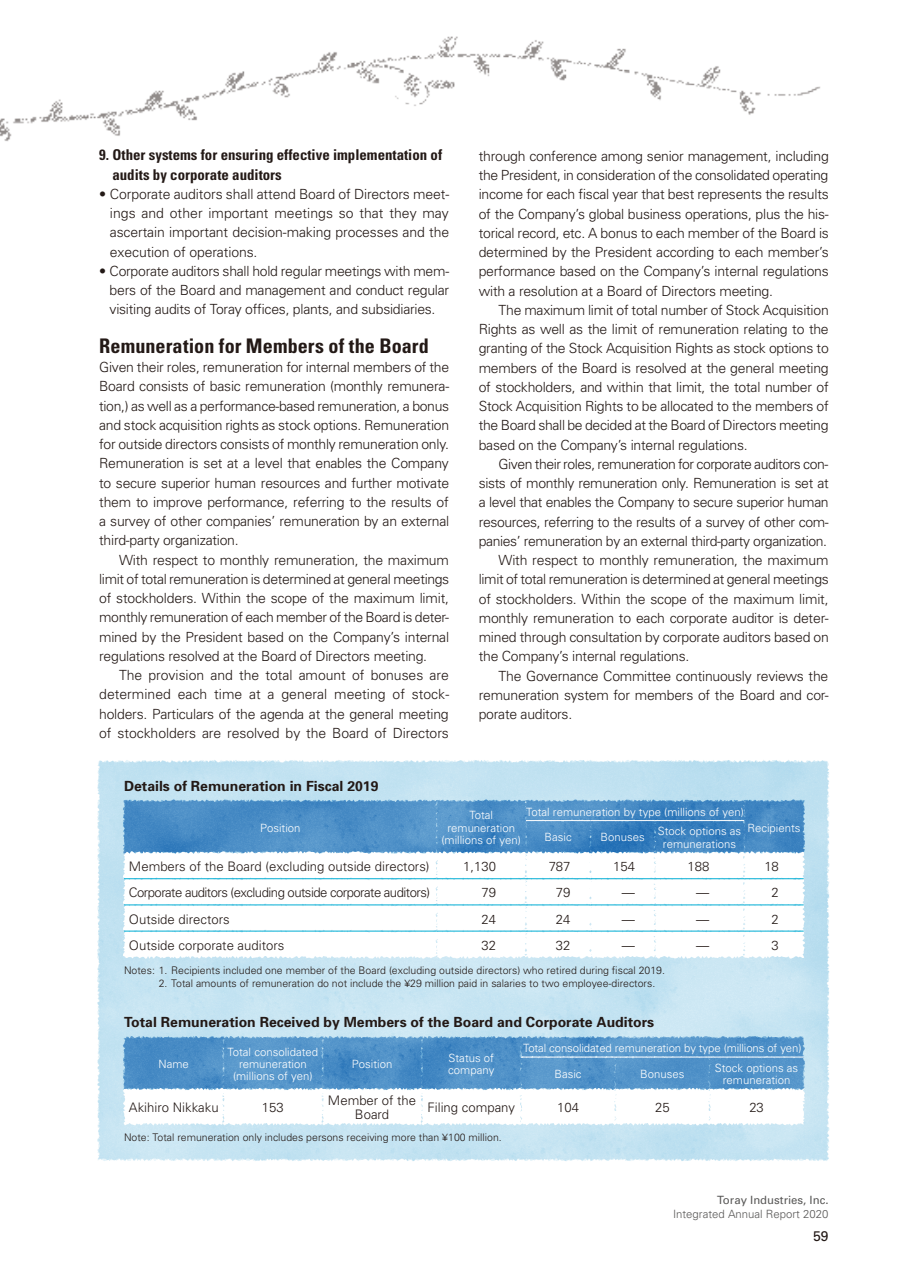
<style>
.page{position:relative;width:903px;height:1275px;background:#fff}
.page>*{position:absolute;margin:0;border:0;box-sizing:border-box;transform-origin:0 0}
.t1{font:700 condensed 20.12px "Univers";letter-spacing:.005em;color:#231916}
.t2{font:700 condensed 14.88px/19.2px "Univers";color:#231916}
.t3{font:300 14px/19.2px "Univers";letter-spacing:-.02em;color:#231916;text-align:justify}
.t4{font:700 14px "Univers";color:#231916}
.t5{font:14px "Univers";color:#231916}
.t6{font:300 13.12px/14px "Univers";color:#231916;text-align:center}
.t7{font:300 13.12px "Univers";letter-spacing:-.04em;color:#231916}
.t8{font:300 11.38px/12.2px "Univers";color:#fff;text-align:center}
.t9{font:300 11.38px "Univers";color:#595857}
.t10{font:11.38px "Univers";color:#595857}
.t11{font:300 10.5px "Univers";color:#231916}
</style>
<div class="page">
<svg style="left:97px;top:760px;width:732px;height:401px;fill:#c4e4f2"></svg>
<svg style="left:123px;top:799px;width:682px;height:52px"></svg>
<svg style="left:123px;top:851px;width:682px;height:108px"></svg>
<svg style="left:123px;top:1036px;width:682px;height:89px"></svg>
<img style="left:0;top:36px;width:821px;height:106px">
<hr style="left:526px;top:820px;width:64px;height:1px;background:#fff">
<hr style="left:590px;top:820px;width:65px;height:1px;background:#fff">
<hr style="left:655px;top:820px;width:89px;height:1px;background:#fff">
<hr style="left:124px;top:878px;width:313px;height:1px;background:#00add4">
<hr style="left:437px;top:878px;width:89px;height:1px;background:#00add4">
<hr style="left:526px;top:878px;width:64px;height:1px;background:#00add4">
<hr style="left:590px;top:878px;width:65px;height:1px;background:#00add4">
<hr style="left:655px;top:878px;width:89px;height:1px;background:#00add4">
<hr style="left:744px;top:878px;width:60px;height:1px;background:#00add4">
<hr style="left:124px;top:905px;width:313px;height:1px;background:#00add4">
<hr style="left:437px;top:905px;width:89px;height:1px;background:#00add4">
<hr style="left:526px;top:905px;width:64px;height:1px;background:#00add4">
<hr style="left:590px;top:905px;width:65px;height:1px;background:#00add4">
<hr style="left:655px;top:905px;width:89px;height:1px;background:#00add4">
<hr style="left:744px;top:905px;width:60px;height:1px;background:#00add4">
<hr style="left:124px;top:931px;width:313px;height:1px;background:#00add4">
<hr style="left:437px;top:931px;width:89px;height:1px;background:#00add4">
<hr style="left:526px;top:931px;width:64px;height:1px;background:#00add4">
<hr style="left:590px;top:931px;width:65px;height:1px;background:#00add4">
<hr style="left:655px;top:931px;width:89px;height:1px;background:#00add4">
<hr style="left:744px;top:931px;width:60px;height:1px;background:#00add4">
<hr style="left:521px;top:1057px;width:94px;height:1px;background:#fff">
<hr style="left:615px;top:1057px;width:94px;height:1px;background:#fff">
<hr style="left:709px;top:1057px;width:95px;height:1px;background:#fff">
<p class="t2" style="left:112px;top:145px;width:331px;text-indent:-13px">9. Other systems for ensuring effective implementation of audits by corporate auditors</p>
<p class="t3" style="left:110px;top:184px;width:341px;text-indent:-11px">• Corporate auditors shall attend Board of Directors meet&shy;ings and other important meetings so that they may ascertain important decision-making processes and the execution of operations.</p>
<p class="t3" style="left:110px;top:261px;width:341px;text-indent:-10px">• Corporate auditors shall hold regular meetings with mem&shy;bers of the Board and management and conduct regular visiting audits of Toray offices, plants, and subsidiaries.</p>
<h1 class="t1" style="left:99px;top:333px;width:331px">Remuneration for Members of the Board</h1>
<p class="t3" style="left:99px;top:358px;width:352px">Given their roles, remuneration for internal members of the Board consists of basic remuneration (monthly remunera&shy;tion,) as well as a performance-based remuneration, a bonus and stock acquisition rights as stock options. Remuneration for outside directors consists of monthly remuneration only.<br>Remuneration is set at a level that enables the Company to secure superior human resources and further motivate them to improve performance, referring to the results of a survey of other companies’ remuneration by an external third-party organization.</p>
<p class="t3" style="left:99px;top:550px;width:351px;text-indent:20px">With respect to monthly remuneration, the maximum limit of total remuneration is determined at general meetings of stockholders. Within the scope of the maximum limit, monthly remuneration of each member of the Board is deter&shy;mined by the President based on the Company’s internal regulations resolved at the Board of Directors meeting.</p>
<p class="t3" style="left:99px;top:666px;width:351px;text-indent:20px">The provision and the total amount of bonuses are determined each time at a general meeting of stock&shy;holders. Particulars of the agenda at the general meeting of stockholders are resolved by the Board of Directors</p>
<p class="t3" style="left:479px;top:146px;width:352px">through conference among senior management, including the President, in consideration of the consolidated operating income for each fiscal year that best represents the results of the Company’s global business operations, plus the his&shy;torical record, etc. A bonus to each member of the Board is determined by the President according to each member’s performance based on the Company’s internal regulations with a resolution at a Board of Directors meeting.</p>
<p class="t3" style="left:479px;top:300px;width:351px;text-indent:20px">The maximum limit of total number of Stock Acquisition Rights as well as the limit of remuneration relating to the granting of the Stock Acquisition Rights as stock options to members of the Board is resolved at the general meeting of stockholders, and within that limit, the total number of Stock Acquisition Rights to be allocated to the members of the Board shall be decided at the Board of Directors meeting based on the Company’s internal regulations.</p>
<p class="t3" style="left:499px;top:454px;width:331px">Given their roles, remuneration for corporate auditors con-</p>
<p class="t3" style="left:479px;top:474px;width:351px">sists of monthly remuneration only. Remuneration is set at</p>
<p class="t3" style="left:479px;top:493px;width:351px">a level that enables the Company to secure superior human</p>
<p class="t3" style="left:479px;top:512px;width:352px">resources, referring to the results of a survey of other com-</p>
<p class="t3" style="left:479px;top:531px;width:350px">panies’ remuneration by an external third-party organization.</p>
<p class="t3" style="left:499px;top:551px;width:331px">With respect to monthly remuneration, the maximum</p>
<p class="t3" style="left:479px;top:570px;width:351px">limit of total remuneration is determined at general meetings</p>
<p class="t3" style="left:479px;top:589px;width:351px">of stockholders. Within the scope of the maximum limit,</p>
<p class="t3" style="left:479px;top:608px;width:351px">monthly remuneration to each corporate auditor is deter-</p>
<p class="t3" style="left:479px;top:628px;width:352px">mined through consultation by corporate auditors based on</p>
<p class="t3" style="left:479px;top:647px;width:212px">the Company’s internal regulations.</p>
<p class="t3" style="left:499px;top:666px;width:331px">The Governance Committee continuously reviews the</p>
<p class="t3" style="left:479px;top:685px;width:351px">remuneration system for members of the Board and cor-</p>
<p class="t3" style="left:479px;top:705px;width:95px">porate auditors.</p>
<p class="t4" style="left:124px;top:777px;width:256px">Details of Remuneration in Fiscal 2019</p>
<p class="t8" style="left:260px;top:821px;width:42px">Position</p>
<p class="t8" style="left:441px;top:809px;width:81px">Total remuneration (millions of yen)</p>
<p class="t8" style="left:526px;top:805px;width:219px">Total remuneration by type (millions of yen)</p>
<p class="t8" style="left:747px;top:821px;width:55px">Recipients</p>
<p class="t8" style="left:544px;top:831px;width:29px">Basic</p>
<p class="t8" style="left:600px;top:831px;width:46px">Bonuses</p>
<p class="t8" style="left:658px;top:825px;width:85px">Stock options as remunerations</p>
<p class="t6" style="left:129px;top:860px;width:302px">Members of the Board (excluding outside directors)</p>
<p class="t6" style="left:463px;top:860px;width:34px">1,130</p>
<p class="t6" style="left:549px;top:860px;width:23px">787</p>
<p class="t6" style="left:613px;top:860px;width:23px">154</p>
<p class="t6" style="left:687px;top:860px;width:23px">188</p>
<p class="t6" style="left:764px;top:860px;width:16px">18</p>
<p class="t7" style="left:129px;top:885px;width:303px">Corporate auditors (excluding outside corporate auditors)</p>
<p class="t6" style="left:481px;top:886px;width:16px">79</p>
<p class="t6" style="left:556px;top:886px;width:16px">79</p>
<p class="t6" style="left:622px;top:886px;width:15px">—</p>
<p class="t6" style="left:696px;top:886px;width:15px">—</p>
<p class="t6" style="left:771px;top:886px;width:9px">2</p>
<p class="t6" style="left:129px;top:912px;width:102px">Outside directors</p>
<p class="t6" style="left:481px;top:912px;width:16px">24</p>
<p class="t6" style="left:556px;top:912px;width:16px">24</p>
<p class="t6" style="left:622px;top:912px;width:15px">—</p>
<p class="t6" style="left:696px;top:912px;width:15px">—</p>
<p class="t6" style="left:771px;top:912px;width:9px">2</p>
<p class="t6" style="left:129px;top:938px;width:157px">Outside corporate auditors</p>
<p class="t6" style="left:481px;top:938px;width:16px">32</p>
<p class="t6" style="left:556px;top:938px;width:16px">32</p>
<p class="t6" style="left:622px;top:938px;width:15px">—</p>
<p class="t6" style="left:696px;top:938px;width:15px">—</p>
<p class="t6" style="left:771px;top:938px;width:9px">3</p>
<p class="t11" style="left:124px;top:964px;width:542px">Notes: 1. Recipients included one member of the Board (excluding outside directors) who retired during fiscal 2019.</p>
<p class="t11" style="left:159px;top:977px;width:498px">2. Total amounts of remuneration do not include the ¥29 million paid in salaries to two employee-directors.</p>
<p class="t4" style="left:124px;top:1014px;width:532px">Total Remuneration Received by Members of the Board and Corporate Auditors</p>
<p class="t8" style="left:158px;top:1058px;width:32px">Name</p>
<p class="t8" style="left:523px;top:1042px;width:280px">Total consolidated remuneration by type (millions of yen)</p>
<p class="t8" style="left:554px;top:1068px;width:29px">Basic</p>
<p class="t8" style="left:640px;top:1068px;width:46px">Bonuses</p>
<p class="t8" style="left:715px;top:1062px;width:85px">Stock options as remuneration</p>
<p class="t8" style="left:228px;top:1046px;width:92px">Total consolidated remuneration (millions of yen)</p>
<p class="t8" style="left:352px;top:1058px;width:42px">Position</p>
<p class="t8" style="left:448px;top:1052px;width:48px;text-align:left">Status of company</p>
<p class="t6" style="left:129px;top:1101px;width:91px">Akihiro Nikkaku</p>
<p class="t6" style="left:262px;top:1101px;width:23px">153</p>
<p class="t6" style="left:328px;top:1094px;width:90px">Member of the<br>Board</p>
<p class="t6" style="left:428px;top:1101px;width:89px">Filing company</p>
<p class="t6" style="left:557px;top:1101px;width:23px">104</p>
<p class="t6" style="left:655px;top:1101px;width:16px">25</p>
<p class="t6" style="left:749px;top:1101px;width:16px">23</p>
<p class="t11" style="left:124px;top:1131px;width:379px">Note: Total remuneration only includes persons receiving more than ¥100 million.</p>
<p class="t10" style="left:717px;top:1193px;width:113px">Toray Industries, Inc.</p>
<p class="t9" style="left:673px;top:1207px;width:157px">Integrated Annual Report 2020</p>
<p class="t5" style="left:813px;top:1228px;width:17px">59</p>
</div>
